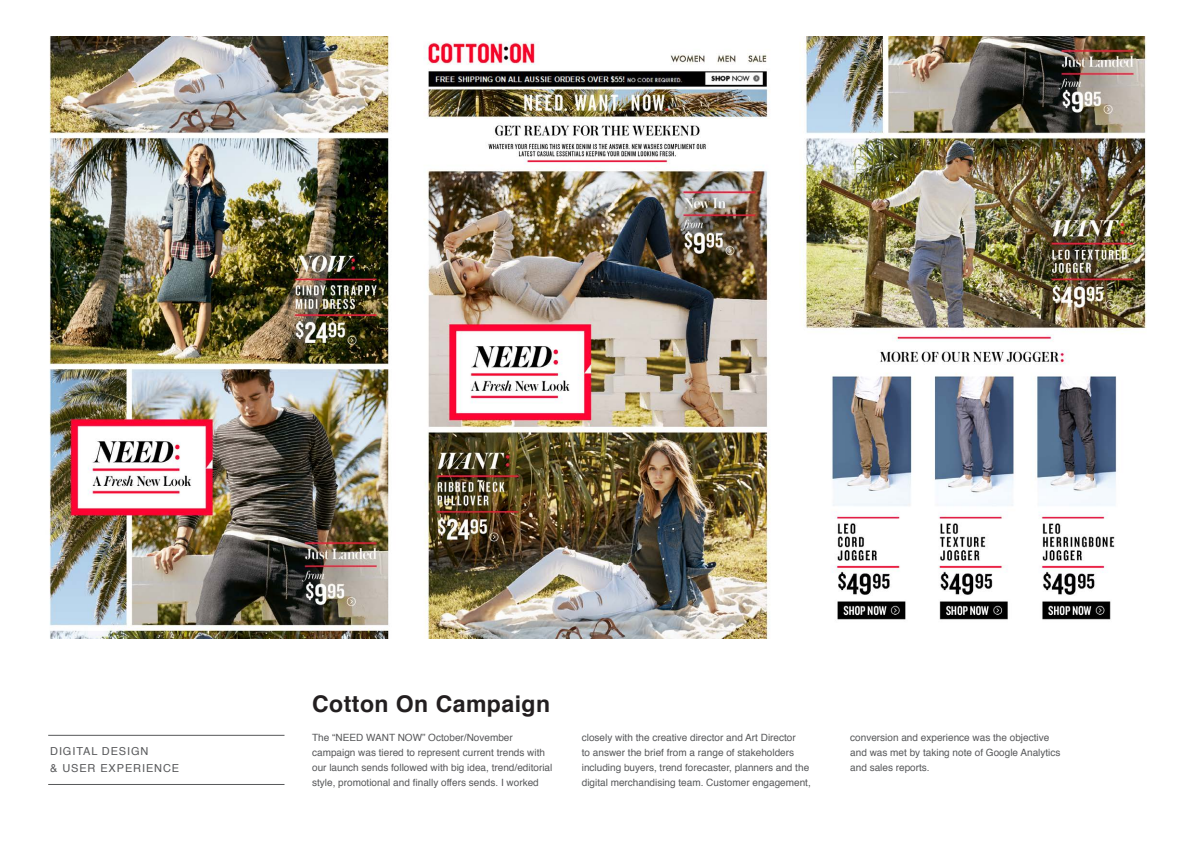
<style>
.page{position:relative;width:1191px;height:842px;background:#fff}
.page>*{position:absolute;margin:0;border:0;box-sizing:border-box;transform-origin:0 0}
.t1{font:700 23px "Helvetica";letter-spacing:.02em;color:#231f20}
.t2{font:11px/17px "Helvetica";letter-spacing:.08em;color:#57585a}
.t3{font:10px/15px "Helvetica";color:#57585a}
</style>
<div class="page">
<hr style="left:48px;top:735px;width:236px;height:1px;background:#57585a">
<hr style="left:48px;top:784px;width:236px;height:1px;background:#57585a">
<img style="left:803px;top:36px;width:344px;height:584px">
<img style="left:424px;top:41px;width:346px;height:598px">
<img style="left:49px;top:36px;width:340px;height:603px">
<p class="t2" style="left:50px;top:743px;width:130px">DIGITAL DESIGN<br>&amp; USER EXPERIENCE</p>
<p class="t1" style="left:312px;top:685px;width:239px">Cotton On Campaign</p>
<p class="t3" style="left:312px;top:730px;width:242px">The “NEED WANT NOW” October/November campaign was tiered to represent current trends with our launch sends followed with big idea, trend/editorial style, promotional and finally offers sends. I worked</p>
<p class="t3" style="left:582px;top:730px;width:230px">closely with the creative director and Art Director<br>to answer the brief from a range of stakeholders including buyers, trend forecaster, planners and the digital merchandising team. Customer engagement,</p>
<p class="t3" style="left:850px;top:730px;width:212px">conversion and experience was the objective and was met by taking note of Google Analytics and sales reports.</p>
</div>
